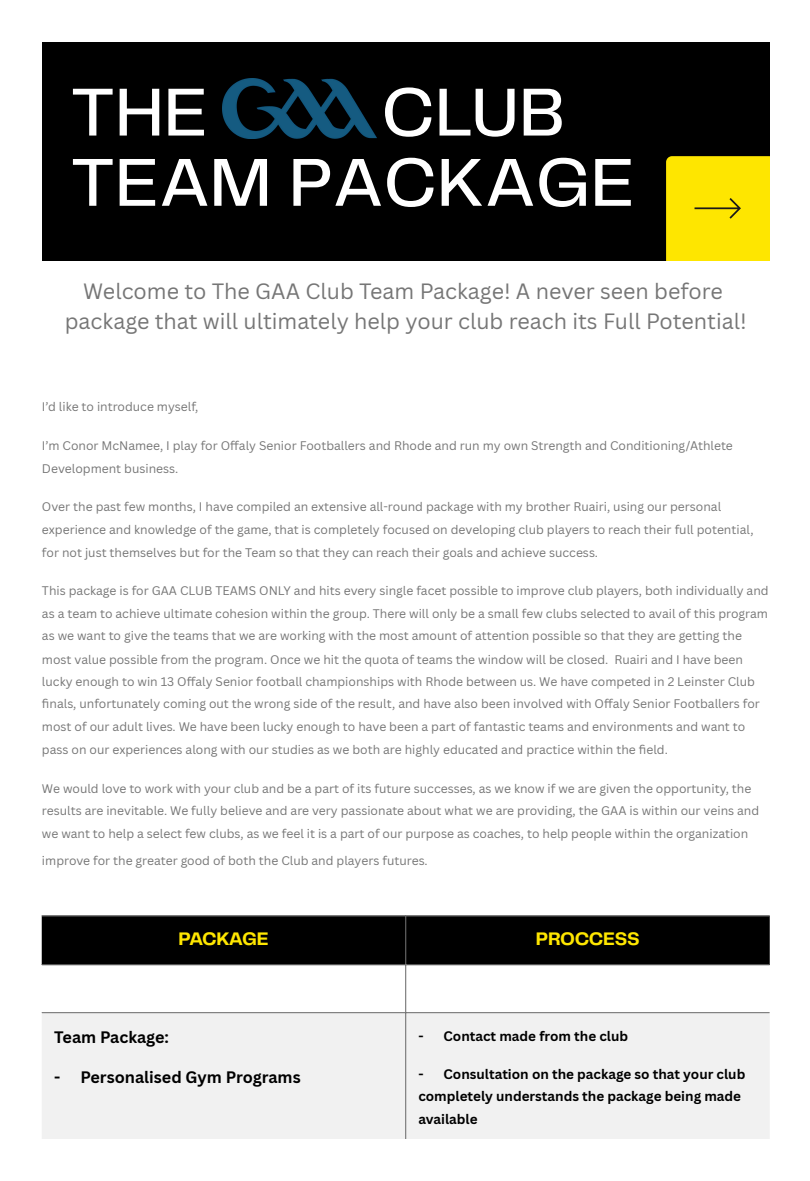
<style>
.page{position:relative;width:810px;height:1181px;background:#fff}
.page>*{position:absolute;margin:0;border:0;box-sizing:border-box;transform-origin:0 0}
.t1{font:500 70.35px "Telegraf";color:#fff}
.t2{font:21.6px/30.3px "Canva Sans";color:#767676;text-align:center}
.t3{font:700 18.9px "Telegraf";letter-spacing:-.02em;color:#fee600}
.t4{font:700 18.9px "Telegraf";letter-spacing:-.06em;color:#fee600}
.t5{font:700 16.2px "Canva Sans";color:#000}
.t6{font:700 13.5px/22.8px "Canva Sans";color:#000}
.t7{font:12.15px/22.6px "Canva Sans";color:#767676}
</style>
<div class="page">
<div style="left:42px;top:42px;width:727px;height:218px;background:#000"></div>
<div style="left:666px;top:156px;width:104px;height:104px;background:#fee600"></div>
<img style="left:223px;top:78px;width:153px;height:60px">
<div style="left:42px;top:915px;width:728px;height:50px;background:#000"></div>
<div style="left:42px;top:1012px;width:728px;height:126px;background:#f1f1f1"></div>
<hr style="left:405px;top:916px;width:1px;height:222px;background:#767676">
<hr style="left:42px;top:915px;width:727px;height:1px;background:#767676">
<hr style="left:42px;top:964px;width:727px;height:1px;background:#767676">
<hr style="left:42px;top:1012px;width:727px;height:1px;background:#767676">
<hr style="left:42px;top:1180px;width:727px;height:1px;background:#767676">
<p class="t1" style="left:70px;top:82px;width:139px">THE</p>
<p class="t1" style="left:381px;top:82px;width:186px">CLUB</p>
<p class="t1" style="left:70px;top:152px;width:566px">TEAM PACKAGE</p>
<p class="t2" style="left:65px;top:275px;width:683px">Welcome to The GAA Club Team Package! A never seen before package that will ultimately help your club reach its Full Potential!</p>
<p class="t7" style="left:42px;top:395px;width:158px">I’d like to introduce myself,</p>
<p class="t7" style="left:42px;top:434px;width:692px;line-height:22.2px">I’m Conor McNamee, I play for Offaly Senior Footballers and Rhode and run my own Strength and Conditioning/Athlete<br>Development business.</p>
<p class="t7" style="left:42px;top:495px;width:713px">Over the past few months, I have compiled an extensive all-round package with my brother Ruairi, using our personal experience and knowledge of the game, that is completely focused on developing club players to reach their full potential, for not just themselves but for the Team so that they can reach their goals and achieve success.</p>
<p class="t7" style="left:42px;top:579px;width:728px">This package is for GAA CLUB TEAMS ONLY and hits every single facet possible to improve club players, both individually and as a team to achieve ultimate cohesion within the group. There will only be a small few clubs selected to avail of this program as we want to give the teams that we are working with the most amount of attention possible so that they are getting the most value possible from the program. Once we hit the quota of teams the window will be closed. Ruairi and I have been lucky enough to win 13 Offaly Senior football championships with Rhode between us. We have competed in 2 Leinster Club<br>fi nals, unfortunately coming out the wrong side of the result, and have also been involved with Offaly Senior Footballers for most of our adult lives. We have been lucky enough to have been a part of fantastic teams and environments and want to pass on our experiences along with our studies as we both are highly educated and practice within the fi eld.</p>
<p class="t7" style="left:42px;top:777px;width:719px;line-height:22.2px">We would love to work with your club and be a part of its future successes, as we know if we are given the opportunity, the results are inevitable. We fully believe and are very passionate about what we are providing, the GAA is within our veins and we want to help a select few clubs, as we feel it is a part of our purpose as coaches, to help people within the organization</p>
<p class="t7" style="left:42px;top:848px;width:387px">improve for the greater good of both the Club and players futures.</p>
<p class="t4" style="left:179px;top:930px;width:91px">PACKAGE</p>
<p class="t3" style="left:536px;top:930px;width:105px">PROCCESS</p>
<p class="t5" style="left:54px;top:1025px;width:116px">Team Package:</p>
<p class="t5" style="left:54px;top:1065px;width:248px">- Personalised Gym Programs</p>
<p class="t6" style="left:418px;top:1023px;width:211px">- Contact made from the club</p>
<p class="t6" style="left:418px;top:1062px;width:328px">- Consultation on the package so that your club completely understands the package being made available</p>
</div>
